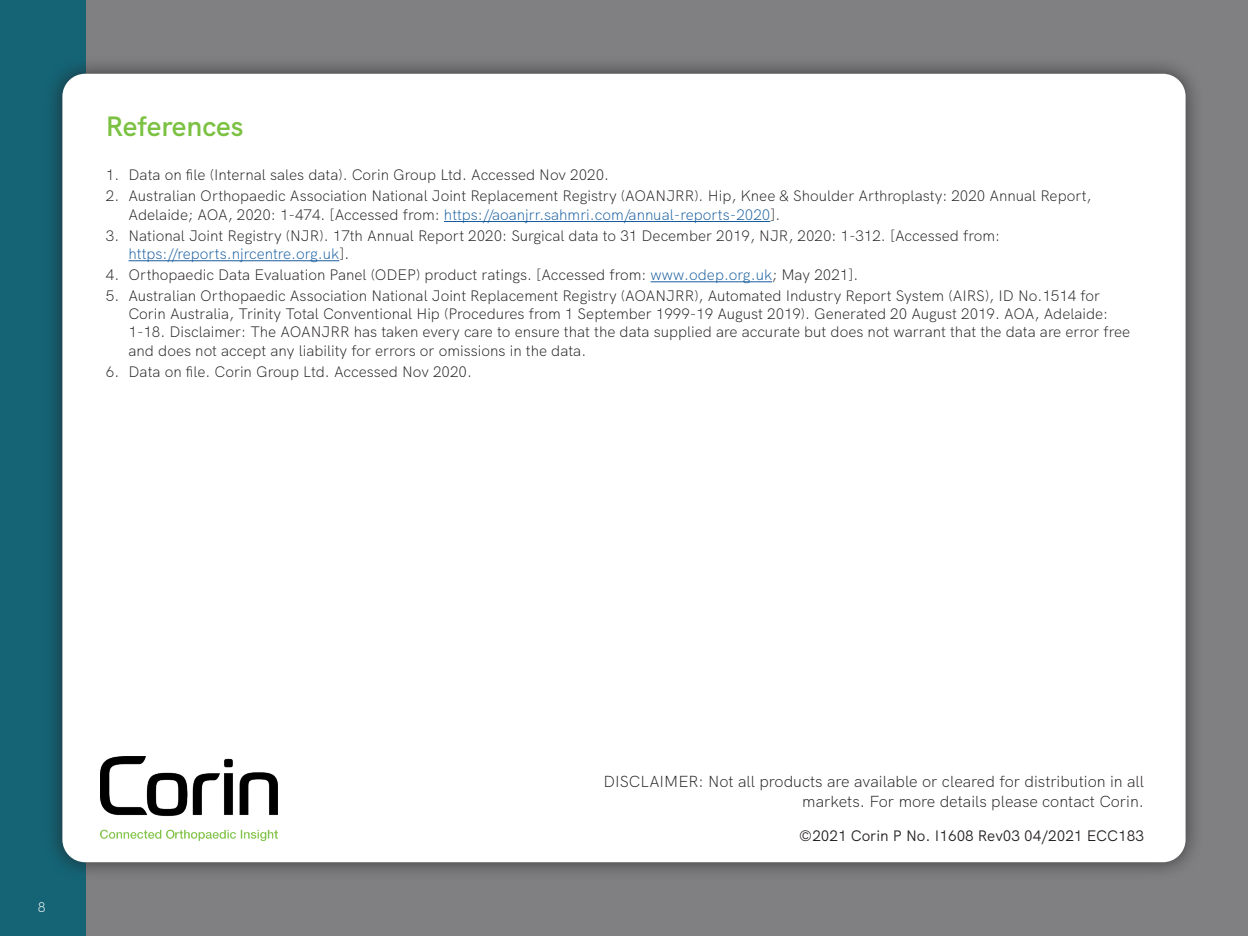
<style>
.page{position:relative;width:1248px;height:936px;background:#fff}
.page>*{position:absolute;margin:0;border:0;box-sizing:border-box;transform-origin:0 0}
.t1{font:600 28px "HK Grotesk";color:#7bc142}
.t2{font:300 16px/20px "HK Grotesk";color:#231f20;text-align:right}
.t3{font:300 15.2px/18.2px "HK Grotesk";color:#231f20}
.t4{font:15.2px "HK Grotesk";color:#231f20}
.t5{font:300 14px "HK Grotesk";color:#fff}
.s1{color:#175d9e}
</style>
<div class="page">
<div style="left:0;top:0;width:1247px;height:935px;background:#808083"></div>
<div style="left:0;top:0;width:85px;height:935px;background:#146476"></div>
<div style="left:43px;top:55px;width:1161px;height:826px;background:#231f20;opacity:.75"></div>
<div style="left:62px;top:74px;width:1123px;height:788px;background:#fff;border-radius:23px"></div>
<hr style="left:444px;top:221px;width:326px;height:1px;background:#175d9e">
<hr style="left:129px;top:260px;width:210px;height:1px;background:#175d9e">
<hr style="left:650px;top:281px;width:122px;height:1px;background:#175d9e">
<img style="left:101px;top:756px;width:176px;height:84px">
<h1 class="t1" style="left:106px;top:104px;width:139px">References</h1>
<p class="t3" style="left:106px;top:165px;width:504px">1. Data on file (Internal sales data). Corin Group Ltd. Accessed Nov 2020.</p>
<p class="t3" style="left:128px;top:186px;width:964px;text-indent:-23px">2. Australian Orthopaedic Association National Joint Replacement Registry (AOANJRR). Hip, Knee &amp; Shoulder Arthroplasty: 2020 Annual Report,<br>Adelaide; AOA, 2020: 1-474. [Accessed from: <span class="s1">https://aoanjrr.sahmri.com/annual-reports-2020</span>].</p>
<p class="t3" style="left:128px;top:225px;width:873px;text-indent:-23px">3. National Joint Registry (NJR). 17th Annual Report 2020: Surgical data to 31 December 2019, NJR, 2020: 1-312. [Accessed from: <span class="s1">https://reports.njrcentre.org.uk</span>].</p>
<p class="t3" style="left:106px;top:264px;width:753px">4. Orthopaedic Data Evaluation Panel (ODEP) product ratings. [Accessed from: <span class="s1">www.odep.org.uk</span>; May 2021].</p>
<p class="t3" style="left:128px;top:285px;width:1003px;text-indent:-23px">5. Australian Orthopaedic Association National Joint Replacement Registry (AOANJRR), Automated Industry Report System (AIRS), ID No.1514 for Corin Australia, Trinity Total Conventional Hip (Procedures from 1 September 1999-19 August 2019). Generated 20 August 2019. AOA, Adelaide:<br>1-18. Disclaimer: The AOANJRR has taken every care to ensure that the data supplied are accurate but does not warrant that the data are error free and does not accept any liability for errors or omissions in the data.</p>
<p class="t3" style="left:106px;top:361px;width:367px">6. Data on file. Corin Group Ltd. Accessed Nov 2020.</p>
<p class="t5" style="left:38px;top:895px;width:9px">8</p>
<p class="t2" style="left:603px;top:770px;width:542px">DISCLAIMER: Not all products are available or cleared for distribution in all markets. For more details please contact Corin.</p>
<p class="t4" style="left:798px;top:823px;width:347px">©2021 Corin P No. I1608 Rev03 04/2021 ECC183</p>
</div>
